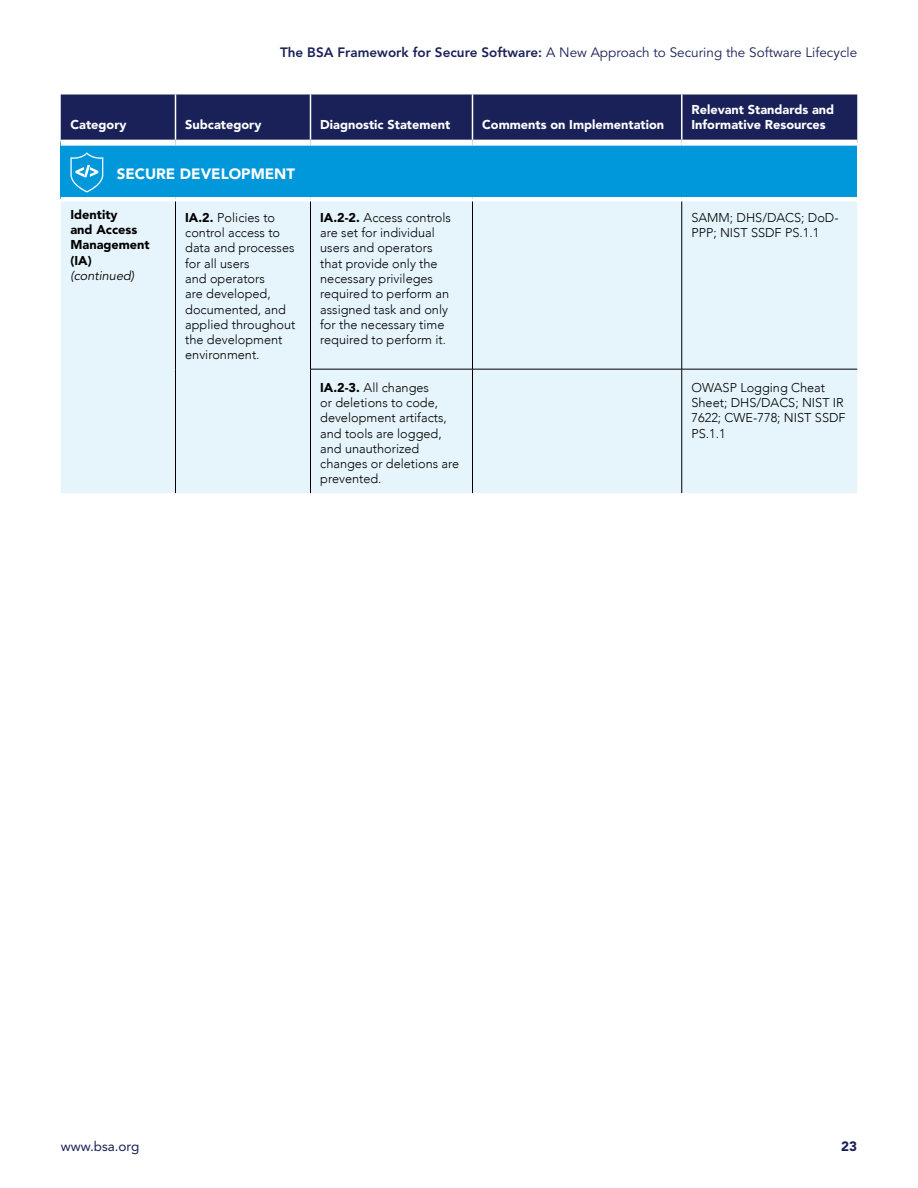
<style>
.page{position:relative;width:918px;height:1188px;background:#fff}
.page>*{position:absolute;margin:0;border:0;box-sizing:border-box;transform-origin:0 0}
.t1{font:900 15px "Avenir";color:#fff}
.t2{font:13.5px "Avenir LT Std";color:#1a2158}
.t3{font:13.5px "Avenir LT Std";color:#1a2158}
.t4{font:900 13.5px "Avenir LT Std";color:#1a2158}
.t5{font:300 12.75px/15.3px "Avenir";color:#000}
.t6{font:900 12.75px/15.3px "Avenir LT Std";color:#fff}
.t7{font:900 12.75px/15.3px "Avenir LT Std";color:#000}
.t8{font:italic 12.75px "Avenir LT Std";color:#000}
.s1{font-weight:800}
.s2{font-family:"Avenir LT Std";font-weight:900}
</style>
<div class="page">
<svg style="left:61px;top:94px;width:796px;height:46px;background:#20275c"></svg>
<div style="left:61px;top:143px;width:796px;height:56px;background:#0098db"></div>
<div style="left:61px;top:202px;width:796px;height:291px;background:#e6f5fb"></div>
<div style="left:61px;top:140px;width:115px;height:6px;background:#fff"></div>
<div style="left:176px;top:140px;width:134px;height:6px;background:#fff"></div>
<div style="left:310px;top:140px;width:162px;height:6px;background:#fff"></div>
<div style="left:472px;top:140px;width:210px;height:6px;background:#fff"></div>
<div style="left:682px;top:140px;width:175px;height:6px;background:#fff"></div>
<div style="left:61px;top:197px;width:115px;height:5px;background:#fff"></div>
<div style="left:176px;top:197px;width:134px;height:5px;background:#fff"></div>
<div style="left:310px;top:197px;width:162px;height:5px;background:#fff"></div>
<div style="left:472px;top:197px;width:210px;height:5px;background:#fff"></div>
<div style="left:682px;top:197px;width:175px;height:5px;background:#fff"></div>
<hr style="left:175px;top:95px;width:1px;height:45px;background:#fff">
<hr style="left:310px;top:95px;width:1px;height:45px;background:#fff">
<hr style="left:472px;top:95px;width:1px;height:45px;background:#fff">
<hr style="left:681px;top:95px;width:1px;height:45px;background:#fff">
<hr style="left:175px;top:202px;width:1px;height:167px;background:#000">
<hr style="left:310px;top:202px;width:1px;height:167px;background:#000">
<hr style="left:472px;top:202px;width:1px;height:167px;background:#000">
<hr style="left:681px;top:202px;width:1px;height:167px;background:#000">
<hr style="left:175px;top:369px;width:1px;height:124px;background:#000">
<hr style="left:310px;top:369px;width:1px;height:124px;background:#000">
<hr style="left:472px;top:369px;width:1px;height:124px;background:#000">
<hr style="left:681px;top:369px;width:1px;height:124px;background:#000">
<hr style="left:310px;top:369px;width:162px;height:1px;background:#000">
<hr style="left:472px;top:369px;width:210px;height:1px;background:#000">
<hr style="left:682px;top:369px;width:175px;height:1px;background:#000">
<svg style="left:70px;top:152px;width:33px;height:41px"></svg>
<p class="t2" style="left:280px;top:45px;width:579px"><span class="s1">The BSA Framework for Secure Software:</span> A New Approach to Securing the Software Lifecycle</p>
<p class="t6" style="left:70px;top:117px;width:58px">Category</p>
<p class="t6" style="left:185px;top:117px;width:78px">Subcategory</p>
<p class="t6" style="left:320px;top:117px;width:132px">Diagnostic Statement</p>
<p class="t6" style="left:482px;top:117px;width:183px">Comments on Implementation</p>
<p class="t6" style="left:691px;top:102px;width:144px">Relevant Standards and<br>Informative Resources</p>
<p class="t1" style="left:117px;top:161px;width:180px">SECURE DEVELOPMENT</p>
<p class="t7" style="left:70px;top:206px;width:81px">Identity<br>and Access<br>Management (IA)</p>
<p class="t8" style="left:70px;top:268px;width:65px">(continued)</p>
<p class="t5" style="left:185px;top:210px;width:112px"><span class="s2">IA.2.</span> Policies to control access to data and processes for all users<br>and operators<br>are developed, documented, and applied throughout the development environment.</p>
<p class="t5" style="left:320px;top:210px;width:132px"><span class="s2">IA.2-2.</span> Access controls are set for individual users and operators that provide only the necessary privileges required to perform an assigned task and only for the necessary time required to perform it.</p>
<p class="t5" style="left:691px;top:210px;width:149px">SAMM; DHS/DACS; DoD-<br>PPP; NIST SSDF PS.1.1</p>
<p class="t5" style="left:320px;top:380px;width:141px"><span class="s2">IA.2-3.</span> All changes<br>or deletions to code, development artifacts, and tools are logged, and unauthorized changes or deletions are prevented.</p>
<p class="t5" style="left:691px;top:380px;width:156px">OWASP Logging Cheat<br>Sheet; DHS/DACS; NIST IR<br>7622; CWE-778; NIST SSDF<br>PS.1.1</p>
<p class="t3" style="left:61px;top:1138px;width:80px">www. bsa. org</p>
<p class="t4" style="left:841px;top:1138px;width:17px">23</p>
</div>
